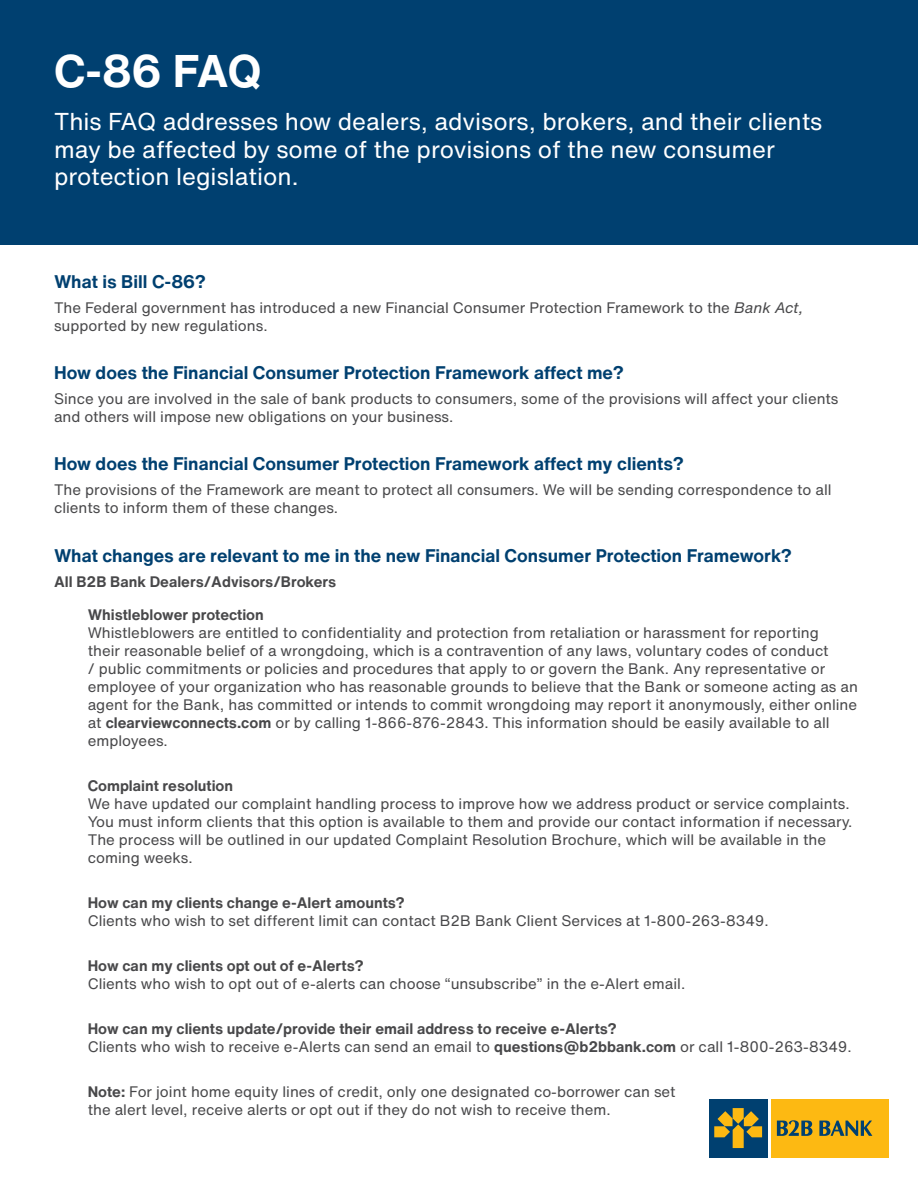
<style>
.page{position:relative;width:918px;height:1188px;background:#fff}
.page>*{position:absolute;margin:0;border:0;box-sizing:border-box;transform-origin:0 0}
.t1{font:700 45px "Helvetica Now Text";color:#fff}
.t2{font:24px/27.6px "Helvetica Now Text";color:#fff}
.t3{font:700 18px "Helvetica Now Text";color:#004070}
.t4{font:15px/18px "Helvetica Now Text";color:#48484a}
.t5{font:700 15px/18px "Helvetica Now Text";color:#48484a}
.s1{font-style:italic}
.s2{font-weight:700}
.s3{font-weight:400}
</style>
<div class="page">
<div style="left:0;top:0;width:918px;height:244px;background:#004070"></div>
<div style="left:709px;top:1099px;width:59px;height:58px;background:#004070"></div>
<svg style="left:714px;top:1108px;width:48px;height:40px"></svg>
<div style="left:771px;top:1099px;width:117px;height:58px;background:#fdb912"></div>
<svg style="left:777px;top:1120px;width:35px;height:16px"></svg>
<svg style="left:819px;top:1121px;width:53px;height:15px"></svg>
<h1 class="t1" style="left:54px;top:37px;width:209px">C-86 FAQ</h1>
<h2 class="t2" style="left:54px;top:107px;width:770px">This FAQ addresses how dealers, advisors, brokers, and their clients may be affected by some of the provisions of the new consumer protection legislation.</h2>
<p class="t3" style="left:54px;top:268px;width:153px">What is Bill C-86?</p>
<p class="t4" style="left:54px;top:298px;width:751px">The Federal government has introduced a new Financial Consumer Protection Framework to the <span class="s1">Bank Act, </span>supported by new regulations.</p>
<p class="t3" style="left:54px;top:359px;width:571px">How does the Financial Consumer Protection Framework affect me?</p>
<p class="t4" style="left:54px;top:389px;width:786px">Since you are involved in the sale of bank products to consumers, some of the provisions will affect your clients and others will impose new obligations on your business.</p>
<p class="t3" style="left:54px;top:451px;width:631px">How does the Financial Consumer Protection Framework affect my clients?</p>
<p class="t4" style="left:54px;top:480px;width:779px">The provisions of the Framework are meant to protect all consumers. We will be sending correspondence to all clients to inform them of these changes.</p>
<p class="t3" style="left:54px;top:542px;width:739px">What changes are relevant to me in the new Financial Consumer Protection Framework?</p>
<p class="t5" style="left:54px;top:572px;width:284px">All B2B Bank Dealers/Advisors/Brokers</p>
<p class="t5" style="left:88px;top:605px;width:178px">Whistleblower protection</p>
<p class="t4" style="left:88px;top:623px;width:772px">Whistleblowers are entitled to confidentiality and protection from retaliation or harassment for reporting<br>their reasonable belief of a wrongdoing, which is a contravention of any laws, voluntary codes of conduct<br>/ public commitments or policies and procedures that apply to or govern the Bank. Any representative or employee of your organization who has reasonable grounds to believe that the Bank or someone acting as an agent for the Bank, has committed or intends to commit wrongdoing may report it anonymously, either online at <span class="s2">clearviewconnects.com</span> or by calling 1-866-876-2843. This information should be easily available to all employees.</p>
<p class="t5" style="left:88px;top:776px;width:147px">Complaint resolution</p>
<p class="t4" style="left:88px;top:794px;width:766px">We have updated our complaint handling process to improve how we address product or service complaints.<br>You must inform clients that this option is available to them and provide our contact information if necessary.<br>The process will be outlined in our updated Complaint Resolution Brochure, which will be available in the coming weeks.</p>
<p class="t5" style="left:88px;top:893px;width:319px">How can my clients change e-Alert amounts?</p>
<p class="t4" style="left:88px;top:911px;width:683px">Clients who wish to set different limit can contact B2B Bank Client Services at 1-800-263-8349.</p>
<p class="t5" style="left:88px;top:956px;width:277px">How can my clients opt out of e-Alerts?</p>
<p class="t4" style="left:88px;top:974px;width:599px">Clients who wish to opt out of e-alerts can choose “unsubscribe” in the e-Alert email.</p>
<p class="t5" style="left:88px;top:1019px;width:766px">How can my clients update/provide their email address to receive e-Alerts?<br><span class="s3">Clients who wish to receive e-Alerts can send an email to</span> questions@b2bbank.com <span class="s3">or call 1-800-263-8349.</span></p>
<p class="t4" style="left:88px;top:1082px;width:589px"><span class="s2">Note:</span> For joint home equity lines of credit, only one designated co-borrower can set the alert level, receive alerts or opt out if they do not wish to receive them.</p>
</div>
